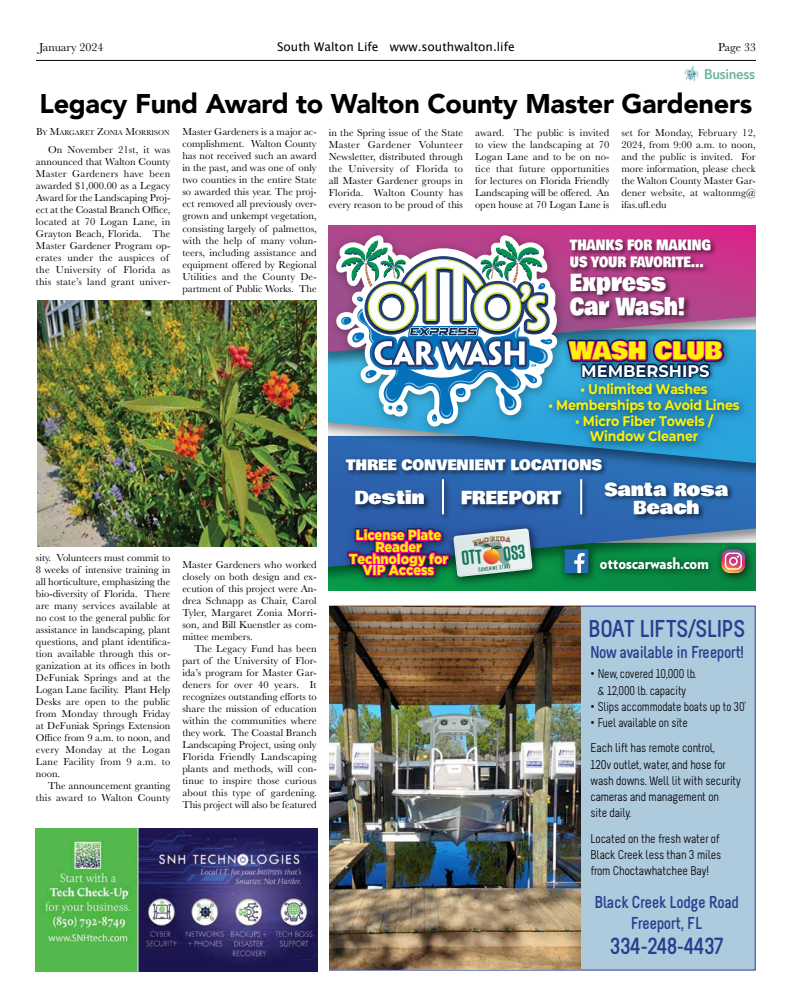
<style>
.page{position:relative;width:792px;height:1008px;background:#fff}
.page>*{position:absolute;margin:0;border:0;box-sizing:border-box;transform-origin:0 0}
.t1{font:900 27px "Avenir";letter-spacing:-.01em;color:#000}
.t2{font:700 24.3px "Melbourne";letter-spacing:-.01em;color:#25408f}
.t3{font:23.7px "Bowlby One";color:#fff200}
.t4{font:23.5px/23.9px "Bowlby One";color:#fff;scale:.81 1}
.t5{font:700 23.3px "Melbourne";letter-spacing:-.01em;color:#25408f}
.t6{font:17.9px/18.5px "Bowlby One";color:#fff;text-align:center}
.t7{font:700 17.2px/20.7px "Melbourne";letter-spacing:-.01em;color:#25408f;text-align:center}
.t8{font:100 16.7px "Montserrat";color:#fff}
.t9{font:900 16px "Verlag";letter-spacing:-.01em;color:#fff;scale:.91 1}
.t10{font:14.4px "Bowlby One";color:#fff}
.t11{font:900 14.3px/11.7px "Gotham";letter-spacing:-.01em;color:#fff200;text-align:center;scale:.91 1}
.t12{font:14.2px/17.1px "Bowlby One";color:#fff;scale:.81 1}
.t13{font:600 14px "Avenir Next";letter-spacing:-.02em;color:#6cb1a0;scale:.95 1}
.t14{font:100 13.9px/15px "Montserrat";letter-spacing:-.01em;color:#fff200;text-align:center;scale:.91 1}
.t15{font:12.7px/16.2px "Melbourne";letter-spacing:-.01em;color:#000}
.t16{font:12.7px/16.2px "Melbourne";letter-spacing:-.01em;color:#000;text-align:center;scale:.94 1}
.t17{font:12px "Lucida Grande";color:#000}
.t18{font:12px "Baskerville";color:#000}
.t19{font:10.5px/12px "Baskerville";letter-spacing:.005em;color:#000;text-align:justify}
.t20{font:7.3px "Baskerville";letter-spacing:-.005em;color:#000}
.t21{font:6px "Courier";color:#000}
.s1{font-size:10.5px}
.s2{font-family:"Helvetica";font-weight:700}
</style>
<div class="page">
<hr style="left:36px;top:60px;width:720px;height:1px;background:#000">
<img style="left:36px;top:828px;width:281px;height:144px">
<div style="left:330px;top:606px;width:425px;height:364px;background:#aecadd"></div>
<img style="left:330px;top:607px;width:250px;height:362px">
<svg style="left:685px;top:66px;width:14px;height:16px"></svg>
<svg style="left:328px;top:484px;width:428px;height:43px;background:#2c66b1"></svg>
<img style="left:328px;top:464px;width:428px;height:20px">
<svg style="left:328px;top:441px;width:428px;height:23px;background:#2864a7"></svg>
<img style="left:523px;top:373px;width:233px;height:88px">
<svg style="left:572px;top:225px;width:184px;height:128px;background:#ba4696"></svg>
<img style="left:328px;top:225px;width:244px;height:216px">
<svg style="left:336px;top:234px;width:222px;height:193px;background:#8974ac"></svg>
<svg style="left:340px;top:240px;width:214px;height:184px"></svg>
<img style="left:600px;top:476px;width:137px;height:51px">
<img style="left:456px;top:485px;width:114px;height:36px">
<img style="left:350px;top:485px;width:83px;height:30px">
<img style="left:565px;top:233px;width:155px;height:4px">
<img style="left:342px;top:453px;width:269px;height:32px">
<img style="left:576px;top:474px;width:15px;height:50px">
<hr style="left:580px;top:480px;width:2px;height:34px;background:#fff">
<img style="left:438px;top:474px;width:15px;height:41px">
<hr style="left:442px;top:480px;width:2px;height:34px;background:#fff">
<img style="left:558px;top:328px;width:178px;height:56px">
<svg style="left:565px;top:237px;width:162px;height:169px;background:#6b4a84"></svg>
<img style="left:328px;top:515px;width:145px;height:12px">
<img style="left:443px;top:518px;width:104px;height:9px">
<img style="left:38px;top:301px;width:278px;height:245px">
<svg style="left:328px;top:527px;width:428px;height:64px;background:#497572"></svg>
<p class="t18" style="left:39px;top:39px;width:66px">January 2024</p>
<p class="t17" style="left:277px;top:40px;width:239px">South Walton Life www.southwalton.life</p>
<p class="t18" style="left:718px;top:39px;width:39px">Page 33</p>
<h3 class="t13" style="left:704px;top:62px;width:55px">Business</h3>
<h1 class="t1" style="left:39px;top:80px;width:714px">Legacy Fund Award to Walton County Master Gardeners</h1>
<p class="t20" style="left:36px;top:128px;width:135px"><span class="s1">B</span>Y <span class="s1">M</span>ARGARET <span class="s1">Z</span>ONIA <span class="s1">M</span>ORRISON</p>
<p class="t19" style="left:36px;top:144px;width:136px;text-align:left;text-indent:12px">On November 21st, it was announced that Walton County<br>Master Gardeners have been awarded $1,000.00 as a Legacy<br>Award for the Landscaping Proj&shy;ect at the Coastal Branch Office, located at 70 Logan Lane, in<br>Grayton Beach, Florida. The<br>Master Gardener Program op&shy;erates under the auspices of the University of Florida as this state’s land grant univer-</p>
<p class="t19" style="left:182px;top:126px;width:136px">Master Gardeners is a major ac&shy;complishment. Walton County has not received such an award in the past, and was one of only two counties in the entire State so awarded this year. The proj&shy;ect removed all previously over&shy;grown and unkempt vegetation, consisting largely of palmettos, with the help of many volun&shy;teers, including assistance and equipment offered by Regional Utilities and the County De&shy;partment of Public Works. The</p>
<p class="t19" style="left:329px;top:126px;width:136px">in the Spring issue of the State Master Gardener Volunteer Newsletter, distributed through the University of Florida to all Master Gardener groups in Florida. Walton County has every reason to be proud of this</p>
<p class="t19" style="left:475px;top:126px;width:136px">award. The public is invited to view the landscaping at 70<br>Logan Lane and to be on no&shy;tice that future opportunities for lectures on Florida Friendly Landscaping will be offered. An open house at 70 Logan Lane is</p>
<p class="t19" style="left:621px;top:126px;width:136px">set for Monday, February 12, 2024, from 9:00 a.m. to noon, and the public is invited. For more information, please check the Walton County Master Gar&shy;dener website, at waltonmg@ ifas.ufl.edu</p>
<p class="t21" style="left:364px;top:199px;width:135px">Ottos News Ad 6x5_r6 Three locals.pdf</p>
<p class="t21" style="left:508px;top:199px;width:5px">1</p>
<p class="t21" style="left:522px;top:199px;width:23px">1/3/24</p>
<p class="t21" style="left:555px;top:199px;width:30px">11:59 PM</p>
<h3 class="t12" style="left:570px;top:237px;width:175px">THANKS FOR MAKING<br>US YOUR FAVORITE...</h3>
<h3 class="t4" style="left:570px;top:271px;width:144px">Express<br>Car Wash!</h3>
<h3 class="t3" style="left:570px;top:333px;width:154px">WASH CLUB</h3>
<h3 class="t8" style="left:581px;top:360px;width:130px">MEMBERSHIPS</h3>
<h3 class="t14" style="left:581px;top:382px;width:141px">• Unlimited Washes</h3>
<h3 class="t14" style="left:548px;top:398px;width:212px">• Memberships to Avoid Lines</h3>
<h3 class="t14" style="left:575px;top:414px;width:153px">• Micro Fiber Towels /<br>Window Cleaner</h3>
<h3 class="t10" style="left:346px;top:454px;width:257px">THREE CONVENIENT LOCATIONS</h3>
<p class="t19" style="left:36px;top:552px;width:136px">sity. Volunteers must commit to 8 weeks of intensive training in all horticulture, emphasizing the bio-diversity of Florida. There are many services available at no cost to the general public for assistance in landscaping, plant questions, and plant identifica&shy;tion available through this or&shy;ganization at its offices in both DeFuniak Springs and at the Logan Lane facility. Plant Help Desks are open to the public from Monday through Friday at DeFuniak Springs Extension Office from 9 a.m. to noon, and every Monday at the Logan Lane Facility from 9 a.m. to noon.</p>
<p class="t19" style="left:36px;top:780px;width:136px;text-align:right">The announcement granting this award to Walton County</p>
<p class="t19" style="left:182px;top:558px;width:136px">Master Gardeners who worked closely on both design and ex&shy;ecution of this project were An&shy;drea Schnapp as Chair, Carol Tyler, Margaret Zonia Morri&shy;son, and Bill Kuenstler as com&shy;mittee members.</p>
<p class="t19" style="left:182px;top:642px;width:136px;text-indent:12px">The Legacy Fund has been part of the University of Flor&shy;ida’s program for Master Gar&shy;deners for over 40 years. It recognizes outstanding efforts to share the mission of education within the communities where they work. The Coastal Branch Landscaping Project, using only Florida Friendly Landscaping plants and methods, will con&shy;tinue to inspire those curious about this type of gardening.<br>This project will also be featured</p>
<h3 class="t6" style="left:355px;top:489px;width:72px">Destin</h3>
<h3 class="t6" style="left:461px;top:489px;width:102px">FREEPORT</h3>
<h3 class="t11" style="left:349px;top:529px;width:110px">License Plate<br>Reader<br>Technology for<br>VIP Access</h3>
<h3 class="t6" style="left:604px;top:481px;width:126px">Santa Rosa<br>Beach</h3>
<h3 class="t9" style="left:600px;top:550px;width:121px">ottoscarwash.com</h3>
<h2 class="t2" style="left:588px;top:616px;width:158px">BOAT LIFTS/SLIPS</h2>
<h3 class="t7" style="left:590px;top:642px;width:155px">Now available in Freeport!</h3>
<p class="t16" style="left:590px;top:666px;width:115px"><span class="s2">•</span> New, covered 10,000 lb. &amp; 12,000 lb. capacity</p>
<p class="t16" style="left:590px;top:699px;width:167px"><span class="s2">•</span> Slips accommodate boats up to 30'</p>
<p class="t16" style="left:590px;top:710px;width:134px;line-height:25.3px;text-align:left"><span class="s2">•</span> Fuel available on site<br>Each lift has remote control,</p>
<p class="t15" style="left:590px;top:756px;width:152px">120v outlet, water, and hose for wash downs. Well lit with security cameras and management on<br>site daily.</p>
<p class="t15" style="left:590px;top:830px;width:132px">Located on the fresh water of<br>Black Creek less than 3 miles from Choctawhatchee Bay!</p>
<h3 class="t7" style="left:594px;top:892px;width:146px">Black Creek Lodge Road<br>Freeport, FL</h3>
<h3 class="t5" style="left:610px;top:934px;width:115px">334-248-4437</h3>
</div>
